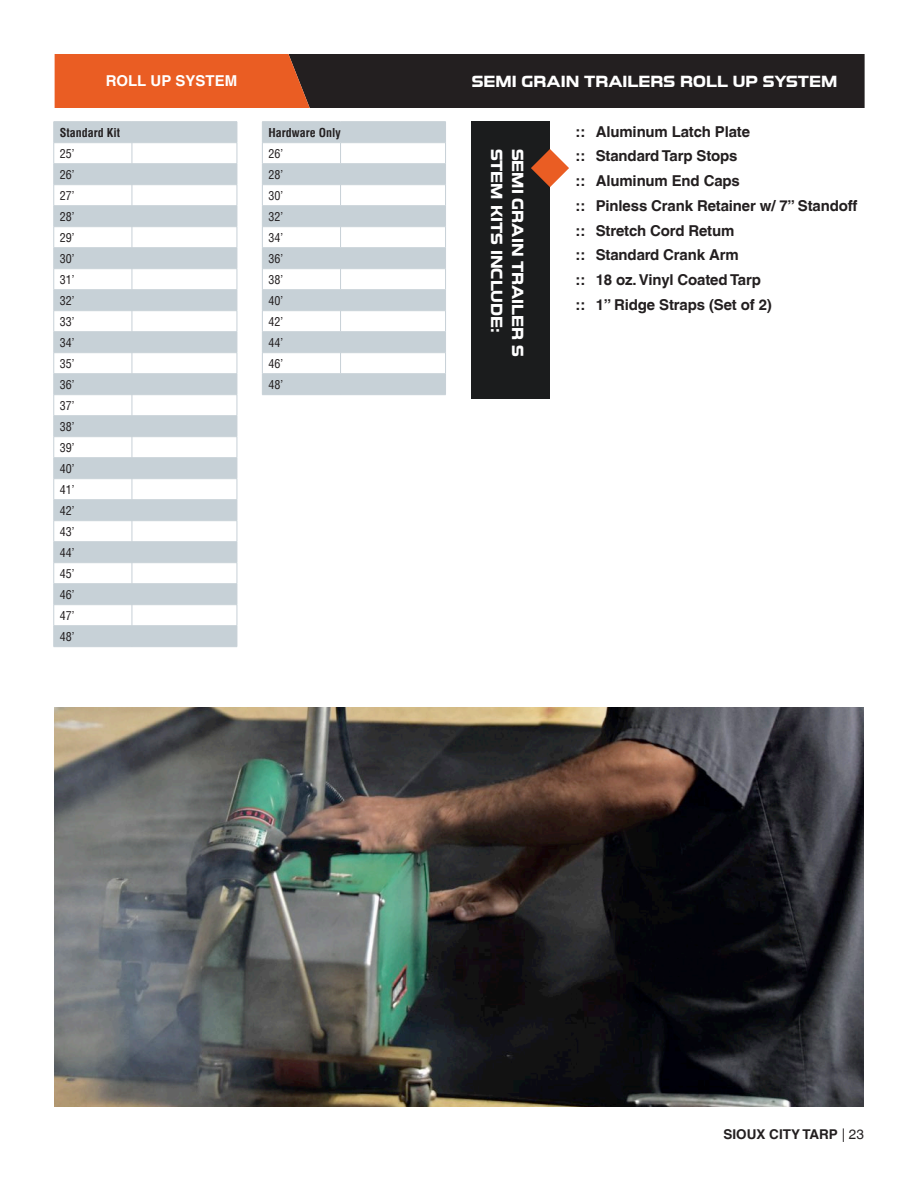
<style>
.page{position:relative;width:918px;height:1188px;background:#fff}
.page>*{position:absolute;margin:0;border:0;box-sizing:border-box;transform-origin:0 0}
.t1{font:700 15px/24.8px "Helvetica LT";letter-spacing:-.01em;color:#231f20}
.t2{font:700 15px "Toxigenesis Rg";color:#fff}
.t3{font:700 15px "Helvetica LT";color:#fff}
.t4{font:700 13.5px "Helvetica LT";color:#231f20}
.t5{font:condensed 12px/21px "Helvetica LT";color:#231f20;text-align:justify}
.t6{font:700 condensed 12px "Helvetica LT";color:#231f20}
.s1{font-weight:400}
</style>
<div class="page">
<div style="left:55px;top:122px;width:182px;height:524px;background:#c7d1d7"></div>
<svg style="left:55px;top:143px;width:182px;height:482px"></svg>
<hr style="left:54px;top:121px;width:78px;height:1px;background:#c7d1d7">
<hr style="left:132px;top:121px;width:105px;height:1px;background:#c7d1d7">
<hr style="left:54px;top:142px;width:78px;height:1px;background:#c7d1d7">
<hr style="left:132px;top:142px;width:105px;height:1px;background:#c7d1d7">
<hr style="left:54px;top:163px;width:78px;height:1px;background:#c7d1d7">
<hr style="left:132px;top:163px;width:105px;height:1px;background:#c7d1d7">
<hr style="left:54px;top:184px;width:78px;height:1px;background:#c7d1d7">
<hr style="left:132px;top:184px;width:105px;height:1px;background:#c7d1d7">
<hr style="left:54px;top:205px;width:78px;height:1px;background:#c7d1d7">
<hr style="left:132px;top:205px;width:105px;height:1px;background:#c7d1d7">
<hr style="left:54px;top:226px;width:78px;height:1px;background:#c7d1d7">
<hr style="left:132px;top:226px;width:105px;height:1px;background:#c7d1d7">
<hr style="left:54px;top:247px;width:78px;height:1px;background:#c7d1d7">
<hr style="left:132px;top:247px;width:105px;height:1px;background:#c7d1d7">
<hr style="left:54px;top:268px;width:78px;height:1px;background:#c7d1d7">
<hr style="left:132px;top:268px;width:105px;height:1px;background:#c7d1d7">
<hr style="left:54px;top:289px;width:78px;height:1px;background:#c7d1d7">
<hr style="left:132px;top:289px;width:105px;height:1px;background:#c7d1d7">
<hr style="left:54px;top:310px;width:78px;height:1px;background:#c7d1d7">
<hr style="left:132px;top:310px;width:105px;height:1px;background:#c7d1d7">
<hr style="left:54px;top:331px;width:78px;height:1px;background:#c7d1d7">
<hr style="left:132px;top:331px;width:105px;height:1px;background:#c7d1d7">
<hr style="left:54px;top:352px;width:78px;height:1px;background:#c7d1d7">
<hr style="left:132px;top:352px;width:105px;height:1px;background:#c7d1d7">
<hr style="left:54px;top:373px;width:78px;height:1px;background:#c7d1d7">
<hr style="left:132px;top:373px;width:105px;height:1px;background:#c7d1d7">
<hr style="left:54px;top:394px;width:78px;height:1px;background:#c7d1d7">
<hr style="left:132px;top:394px;width:105px;height:1px;background:#c7d1d7">
<hr style="left:54px;top:415px;width:78px;height:1px;background:#c7d1d7">
<hr style="left:132px;top:415px;width:105px;height:1px;background:#c7d1d7">
<hr style="left:54px;top:436px;width:78px;height:1px;background:#c7d1d7">
<hr style="left:132px;top:436px;width:105px;height:1px;background:#c7d1d7">
<hr style="left:54px;top:457px;width:78px;height:1px;background:#c7d1d7">
<hr style="left:132px;top:457px;width:105px;height:1px;background:#c7d1d7">
<hr style="left:54px;top:478px;width:78px;height:1px;background:#c7d1d7">
<hr style="left:132px;top:478px;width:105px;height:1px;background:#c7d1d7">
<hr style="left:54px;top:499px;width:78px;height:1px;background:#c7d1d7">
<hr style="left:132px;top:499px;width:105px;height:1px;background:#c7d1d7">
<hr style="left:54px;top:520px;width:78px;height:1px;background:#c7d1d7">
<hr style="left:132px;top:520px;width:105px;height:1px;background:#c7d1d7">
<hr style="left:54px;top:541px;width:78px;height:1px;background:#c7d1d7">
<hr style="left:132px;top:541px;width:105px;height:1px;background:#c7d1d7">
<hr style="left:54px;top:562px;width:78px;height:1px;background:#c7d1d7">
<hr style="left:132px;top:562px;width:105px;height:1px;background:#c7d1d7">
<hr style="left:54px;top:583px;width:78px;height:1px;background:#c7d1d7">
<hr style="left:132px;top:583px;width:105px;height:1px;background:#c7d1d7">
<hr style="left:54px;top:604px;width:78px;height:1px;background:#c7d1d7">
<hr style="left:132px;top:604px;width:105px;height:1px;background:#c7d1d7">
<hr style="left:54px;top:625px;width:78px;height:1px;background:#c7d1d7">
<svg style="left:54px;top:122px;width:1px;height:524px"></svg>
<hr style="left:132px;top:625px;width:105px;height:1px;background:#c7d1d7">
<svg style="left:132px;top:143px;width:1px;height:503px"></svg>
<svg style="left:237px;top:122px;width:1px;height:524px"></svg>
<hr style="left:54px;top:646px;width:78px;height:1px;background:#c7d1d7">
<hr style="left:132px;top:646px;width:105px;height:1px;background:#c7d1d7">
<hr style="left:262px;top:121px;width:79px;height:1px;background:#c7d1d7">
<hr style="left:341px;top:121px;width:105px;height:1px;background:#c7d1d7">
<svg style="left:262px;top:122px;width:184px;height:272px"></svg>
<hr style="left:262px;top:394px;width:79px;height:1px;background:#c7d1d7">
<hr style="left:341px;top:394px;width:105px;height:1px;background:#c7d1d7">
<div style="left:471px;top:122px;width:79px;height:277px;background:#1b1c1d"></div>
<svg style="left:531px;top:149px;width:38px;height:38px"></svg>
<img style="left:55px;top:707px;width:808px;height:400px">
<svg style="left:55px;top:54px;width:810px;height:54px;background:#603220"></svg>
<p class="t3" style="left:106px;top:72px;width:133px">ROLL UP SYSTEM</p>
<p class="t2" style="left:472px;top:70px;width:367px">SEMI GRAIN TRAILERS ROLL UP SYSTEM</p>
<p class="t6" style="left:60px;top:125px;width:62px">Standard Kit</p>
<p class="t5" style="left:60px;top:143px;width:16px">25’ 26’ 27’ 28’ 29’ 30’ 31’ 32’ 33’ 34’ 35’ 36’ 37’ 38’ 39’ 40’ 41’ 42’ 43’ 44’ 45’ 46’ 47’ 48’</p>
<p class="t6" style="left:268px;top:125px;width:74px">Hardware Only</p>
<p class="t5" style="left:268px;top:143px;width:16px">26’ 28’ 30’ 32’ 34’ 36’ 38’ 40’ 42’ 44’ 46’ 48’</p>
<p class="t2" style="left:508px;top:148px;width:186px;rotate:90deg">STEM KITS INCLUDE:</p>
<p class="t2" style="left:529px;top:148px;width:210px;rotate:90deg">SEMI GRAIN TRAILER S</p>
<p class="t1" style="left:575px;top:119px;width:284px">:: Aluminum Latch Plate<br>:: Standard Tarp Stops<br>:: Aluminum End Caps<br>:: Pinless Crank Retainer w/ 7” Standoff :: Stretch Cord Retum<br>:: Standard Crank Arm<br>:: 18 oz. Vinyl Coated Tarp<br>:: 1” Ridge Straps (Set of 2)</p>
<p class="t4" style="left:724px;top:1126px;width:142px">SIOUX CITY TARP <span class="s1">| 23</span></p>
</div>
